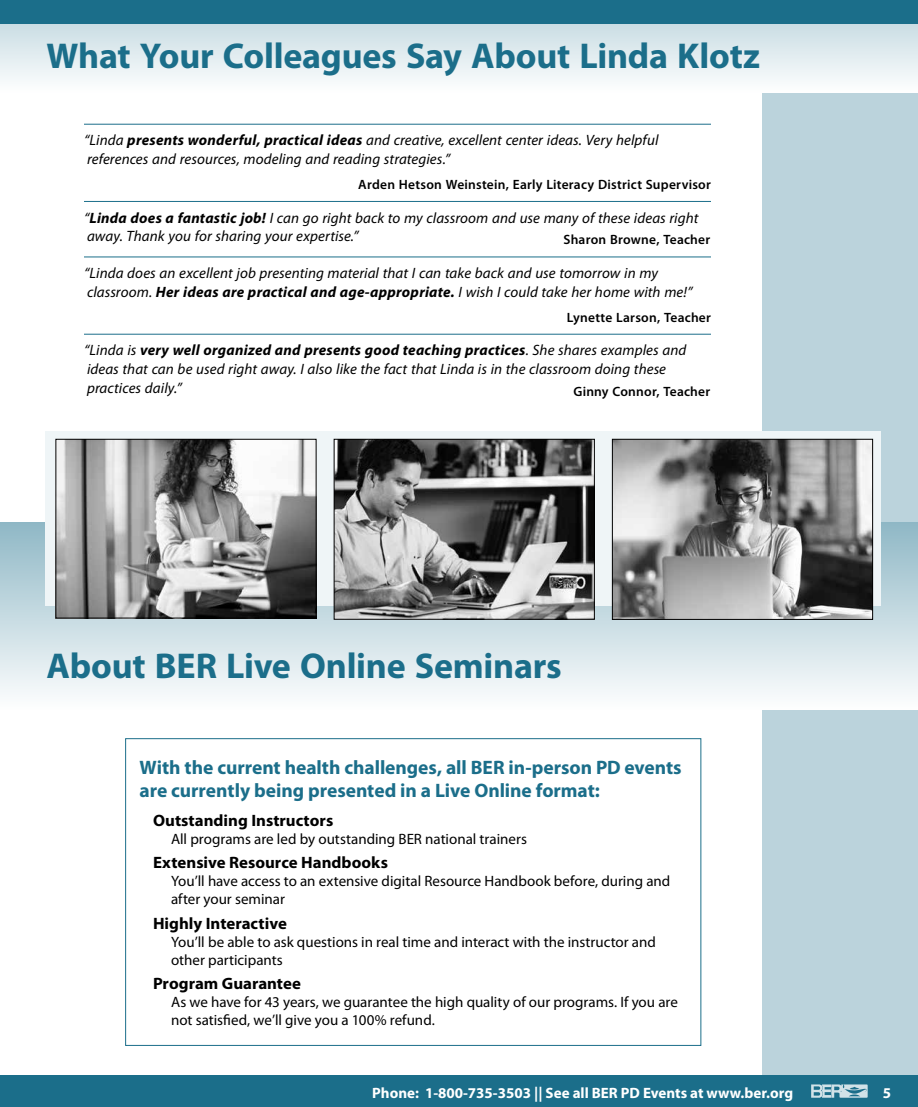
<style>
.page{position:relative;width:918px;height:1107px;background:#fff}
.page>*{position:absolute;margin:0;border:0;box-sizing:border-box;transform-origin:0 0}
.t1{font:700 36px "Myriad Pro";letter-spacing:-.005em;color:#1b6e8a}
.t2{font:700 19.5px/23.4px "Myriad Pro";letter-spacing:-.005em;color:#1b6e8a}
.t3{font:700 16.5px "Myriad Pro";color:#000}
.t4{font:italic 15px/18.8px "Myriad Pro";letter-spacing:.005em;color:#000}
.t5{font:15px/18px "Myriad Pro";color:#000}
.t6{font:700 15px "Myriad Pro";color:#fff}
.t7{font:600 13.5px "Myriad Pro";letter-spacing:.015em;color:#000}
.s1{font-weight:700}
</style>
<div class="page">
<div style="left:763px;top:0;width:155px;height:1107px;background:#bbd3dc"></div>
<div style="left:0;top:1076px;width:918px;height:31px;background:#1b6e8a"></div>
<svg style="left:811px;top:1084px;width:57px;height:14px"></svg>
<svg style="left:0;top:24px;width:918px;height:68px"></svg>
<div style="left:0;top:0;width:918px;height:24px;background:#1b6e8a"></div>
<hr style="left:84px;top:124px;width:627px;height:1px;background:#1b6e8a">
<hr style="left:84px;top:201px;width:627px;height:1px;background:#1b6e8a">
<hr style="left:84px;top:257px;width:627px;height:1px;background:#1b6e8a">
<hr style="left:84px;top:334px;width:627px;height:1px;background:#1b6e8a">
<div style="left:0;top:522px;width:918px;height:188px;background:linear-gradient(to bottom,#8fb7c5,#fbfcfc)"></div>
<svg style="left:45px;top:432px;width:835px;height:174px;fill:#eff5f7"></svg>
<img style="left:58px;top:441px;width:256px;height:175px">
<div style="left:56px;top:439px;width:260px;height:179px;border:1px solid #000"></div>
<img style="left:336px;top:441px;width:257px;height:177px">
<div style="left:334px;top:439px;width:261px;height:181px;border:1px solid #000"></div>
<img style="left:614px;top:441px;width:257px;height:177px">
<div style="left:612px;top:439px;width:261px;height:181px;border:1px solid #000"></div>
<h1 class="t1" style="left:46px;top:32px;width:715px">What Your Colleagues Say About Linda Klotz</h1>
<p class="t4" style="left:84px;top:131px;width:576px">“Linda <span class="s1">presents wonderful, practical ideas</span> and creative, excellent center ideas. Very helpful references and resources, modeling and reading strategies.”</p>
<p class="t7" style="left:358px;top:176px;width:354px">Arden Hetson Weinstein, Early Literacy District Supervisor</p>
<p class="t4" style="left:84px;top:208px;width:616px">“<span class="s1">Linda does a fantastic job!</span> I can go right back to my classroom and use many of these ideas right away. Thank you for sharing your expertise.”</p>
<p class="t7" style="left:564px;top:231px;width:148px">Sharon Browne, Teacher</p>
<p class="t4" style="left:84px;top:263px;width:610px">“Linda does an excellent job presenting material that I can take back and use tomorrow in my classroom. <span class="s1">Her ideas are practical and age-appropriate.</span> I wish I could take her home with me!”</p>
<p class="t7" style="left:567px;top:309px;width:146px">Lynette Larson, Teacher</p>
<p class="t4" style="left:84px;top:341px;width:604px">“Linda is <span class="s1">very well organized and presents good teaching practices</span>. She shares examples and ideas that can be used right away. I also like the fact that Linda is in the classroom doing these practices daily.”</p>
<p class="t7" style="left:573px;top:383px;width:138px">Ginny Connor, Teacher</p>
<h1 class="t1" style="left:46px;top:642px;width:517px">About BER Live Online Seminars</h1>
<h2 class="t2" style="left:140px;top:755px;width:544px">With the current health challenges, all BER in-person PD events are currently being presented in a Live Online format:</h2>
<p class="t3" style="left:153px;top:810px;width:182px">Outstanding Instructors</p>
<p class="t5" style="left:171px;top:830px;width:358px">All programs are led by outstanding BER national trainers</p>
<p class="t3" style="left:153px;top:852px;width:237px">Extensive Resource Handbooks</p>
<p class="t5" style="left:171px;top:872px;width:501px">You’ll have access to an extensive digital Resource Handbook before, during and after your seminar</p>
<p class="t3" style="left:153px;top:912px;width:135px">Highly Interactive</p>
<p class="t5" style="left:171px;top:932px;width:486px">You’ll be able to ask questions in real time and interact with the instructor and other participants</p>
<p class="t3" style="left:153px;top:973px;width:150px">Program Guarantee</p>
<p class="t5" style="left:171px;top:993px;width:508px">As we have for 43 years, we guarantee the high quality of our programs. If you are not satisfied, we’ll give you a 100% refund.</p>
<p class="t6" style="left:372px;top:1083px;width:422px">Phone: 1-800-735-3503 || See all BER PD Events at www.ber.org</p>
<p class="t6" style="left:883px;top:1083px;width:10px">5</p>
</div>
